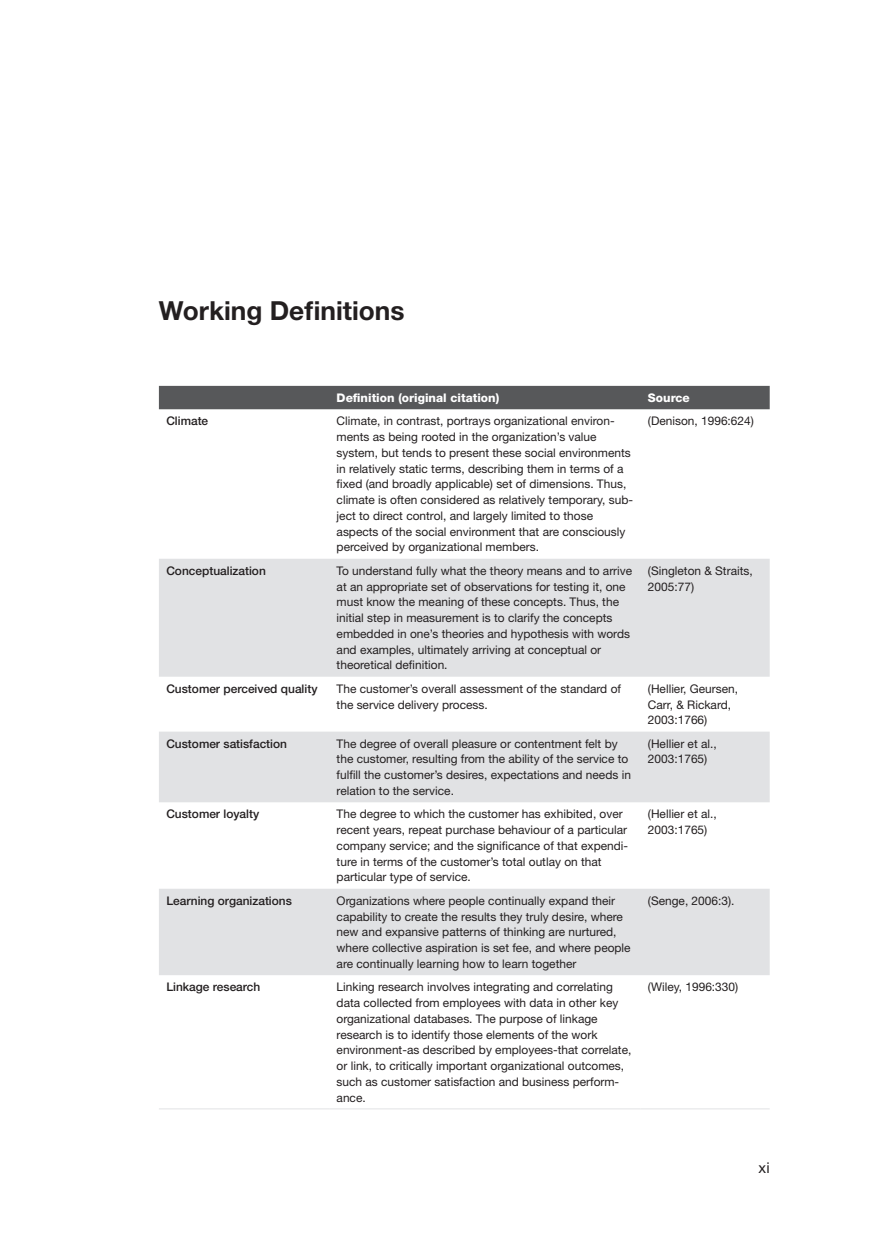
<style>
.page{position:relative;width:874px;height:1241px;background:#fff}
.page>*{position:absolute;margin:0;border:0;box-sizing:border-box;transform-origin:0 0}
.t1{font:700 26.25px "Helvetica Neue LT Std";color:#231f20}
.t2{font:14.88px "Helvetica Neue LT Std";color:#231f20}
.t3{font:11.9px/15.8px "Helvetica Neue LT Std";color:#231f20}
.t4{font:500 11.9px "Helvetica Neue LT Std";color:#231f20}
.t5{font:800 11.9px "Helvetica Neue LT Std";color:#fff}
</style>
<div class="page">
<div style="left:159px;top:386px;width:610px;height:23px;background:#57585a"></div>
<svg style="left:159px;top:559px;width:610px;height:416px;fill:#e1e2e4"></svg>
<hr style="left:159px;top:1108px;width:170px;height:1px;background:#e1e2e4">
<hr style="left:329px;top:1108px;width:311px;height:1px;background:#e1e2e4">
<hr style="left:640px;top:1108px;width:129px;height:1px;background:#e1e2e4">
<h1 class="t1" style="left:159px;top:294px;width:247px">Working Definitions</h1>
<p class="t5" style="left:336px;top:390px;width:164px">Definition (original citation)</p>
<p class="t5" style="left:647px;top:390px;width:43px">Source</p>
<p class="t4" style="left:166px;top:414px;width:43px">Climate</p>
<p class="t3" style="left:336px;top:413px;width:298px">Climate, in contrast, portrays organizational environ&shy;ments as being rooted in the organization’s value system, but tends to present these social environments in relatively static terms, describing them in terms of a fixed (and broadly applicable) set of dimensions. Thus, climate is often considered as relatively temporary, sub&shy;ject to direct control, and largely limited to those aspects of the social environment that are consciously perceived by organizational members.</p>
<p class="t3" style="left:647px;top:413px;width:107px">(Denison, 1996:624)</p>
<p class="t4" style="left:166px;top:563px;width:101px">Conceptualization</p>
<p class="t3" style="left:336px;top:562px;width:297px">To understand fully what the theory means and to arrive at an appropriate set of observations for testing it, one must know the meaning of these concepts. Thus, the initial step in measurement is to clarify the concepts embedded in one’s theories and hypothesis with words and examples, ultimately arriving at conceptual or theoretical definition.</p>
<p class="t3" style="left:647px;top:562px;width:106px">(Singleton &amp; Straits,<br>2005:77)</p>
<p class="t4" style="left:166px;top:681px;width:153px">Customer perceived quality</p>
<p class="t3" style="left:336px;top:680px;width:286px">The customer’s overall assessment of the standard of the service delivery process.</p>
<p class="t3" style="left:647px;top:680px;width:92px">(Hellier, Geursen,<br>Carr, &amp; Rickard,<br>2003:1766)</p>
<p class="t4" style="left:166px;top:736px;width:122px">Customer satisfaction</p>
<p class="t3" style="left:336px;top:735px;width:296px">The degree of overall pleasure or contentment felt by the customer, resulting from the ability of the service to fulfill the customer’s desires, expectations and needs in relation to the service.</p>
<p class="t3" style="left:647px;top:735px;width:70px">(Hellier et al.,<br>2003:1765)</p>
<p class="t4" style="left:166px;top:807px;width:94px">Customer loyalty</p>
<p class="t3" style="left:336px;top:806px;width:293px">The degree to which the customer has exhibited, over recent years, repeat purchase behaviour of a particular company service; and the significance of that expendi&shy;ture in terms of the customer’s total outlay on that particular type of service.</p>
<p class="t3" style="left:647px;top:806px;width:70px">(Hellier et al.,<br>2003:1765)</p>
<p class="t4" style="left:166px;top:893px;width:127px">Learning organizations</p>
<p class="t3" style="left:336px;top:892px;width:295px">Organizations where people continually expand their capability to create the results they truly desire, where new and expansive patterns of thinking are nurtured, where collective aspiration is set fee, and where people are continually learning how to learn together</p>
<p class="t3" style="left:647px;top:892px;width:88px">(Senge, 2006:3).</p>
<p class="t4" style="left:166px;top:979px;width:95px">Linkage research</p>
<p class="t3" style="left:336px;top:978px;width:296px">Linking research involves integrating and correlating data collected from employees with data in other key organizational databases. The purpose of linkage research is to identify those elements of the work environment-as described by employees-that correlate, or link, to critically important organizational outcomes, such as customer satisfaction and business perform&shy;ance.</p>
<p class="t3" style="left:647px;top:978px;width:92px">(Wiley, 1996:330)</p>
<p class="t2" style="left:758px;top:1158px;width:13px">xi</p>
</div>
